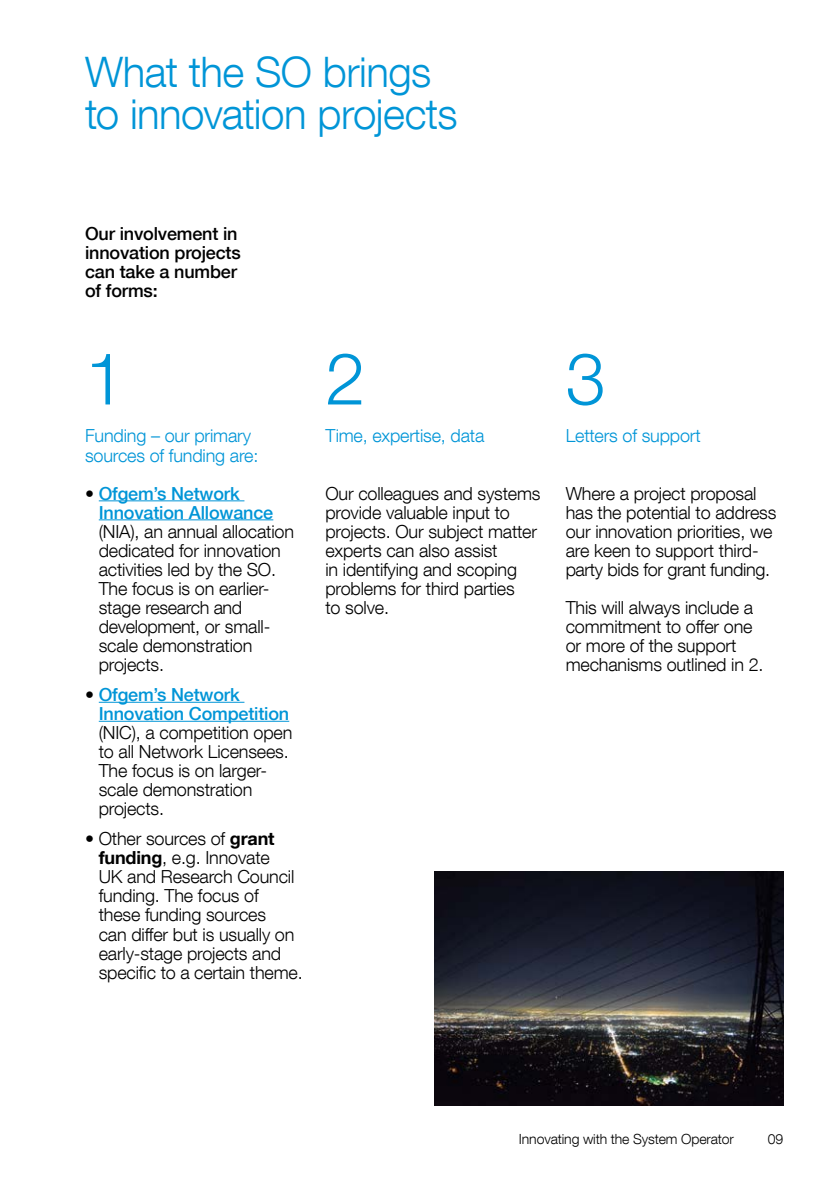
<style>
.page{position:relative;width:840px;height:1191px;background:#fff}
.page>*{position:absolute;margin:0;border:0;box-sizing:border-box;transform-origin:0 0}
.t1{font:300 72px "Helvetica Neue LT Com";color:#0095d7}
.t2{font:300 42px/42px "Helvetica Neue LT Com";letter-spacing:-.015em;color:#0095d7}
.t3{font:300 18px/19px "Helvetica Neue LT Com";letter-spacing:-.01em;color:#000}
.t4{font:300 18px/19px "Helvetica Neue LT Com";letter-spacing:-.01em;color:#0095d7}
.t5{font:500 18px/19px "Helvetica Neue LT Com";letter-spacing:-.01em;color:#0095d7}
.t6{font:500 18px/19px "Helvetica Neue LT Com";letter-spacing:-.01em;color:#000}
.t7{font:300 14px "Helvetica Neue LT Com";letter-spacing:-.01em;color:#000}
.s1{font-weight:300;color:#000}
.s2{font-weight:700}
</style>
<div class="page">
<hr style="left:99px;top:500px;width:145px;height:1px;background:#0095d7">
<hr style="left:99px;top:519px;width:174px;height:1px;background:#0095d7">
<hr style="left:99px;top:702px;width:145px;height:1px;background:#0095d7">
<hr style="left:99px;top:721px;width:190px;height:1px;background:#0095d7">
<img style="left:434px;top:871px;width:348px;height:235px">
<h2 class="t2" style="left:85px;top:50px;width:374px">What the SO brings to innovation projects</h2>
<p class="t6" style="left:85px;top:224px;width:157px">Our involvement in innovation projects can take a number of forms:</p>
<h1 class="t1" style="left:85px;top:335px;width:42px">1</h1>
<p class="t4" style="left:85px;top:426px;width:175px">Funding – our primary sources of funding are:</p>
<p class="t5" style="left:99px;top:483px;width:176px;text-indent:-14px"><span class="s1">•</span> Ofgem’s Network<br>Innovation Allowance</p>
<p class="t3" style="left:99px;top:521px;width:197px">(NIA), an annual allocation dedicated for innovation activities led by the SO.<br>The focus is on earlier&shy;stage research and development, or small&shy;scale demonstration projects.</p>
<p class="t5" style="left:99px;top:685px;width:192px;text-indent:-14px"><span class="s1">•</span> Ofgem’s Network<br>Innovation Competition</p>
<p class="t3" style="left:99px;top:722px;width:195px">(NIC), a competition open to all Network Licensees.<br>The focus is on larger&shy;scale demonstration projects.</p>
<p class="t3" style="left:99px;top:829px;width:205px;text-indent:-14px">• Other sources of <span class="s2">grant funding</span>, e.g. Innovate<br>UK and Research Council funding. The focus of these funding sources<br>can differ but is usually on early-stage projects and specific to a certain theme.</p>
<h1 class="t1" style="left:325px;top:335px;width:42px">2</h1>
<p class="t4" style="left:325px;top:426px;width:160px">Time, expertise, data</p>
<p class="t3" style="left:325px;top:483px;width:216px">Our colleagues and systems provide valuable input to projects. Our subject matter experts can also assist<br>in identifying and scoping problems for third parties<br>to solve.</p>
<h1 class="t1" style="left:565px;top:335px;width:42px">3</h1>
<p class="t4" style="left:565px;top:426px;width:136px">Letters of support</p>
<p class="t3" style="left:565px;top:483px;width:212px">Where a project proposal has the potential to address our innovation priorities, we are keen to support third&shy;party bids for grant funding.</p>
<p class="t3" style="left:565px;top:597px;width:199px">This will always include a commitment to offer one or more of the support mechanisms outlined in 2.</p>
<p class="t7" style="left:518px;top:1130px;width:216px">Innovating with the System Operator</p>
<p class="t7" style="left:767px;top:1130px;width:17px">09</p>
</div>
